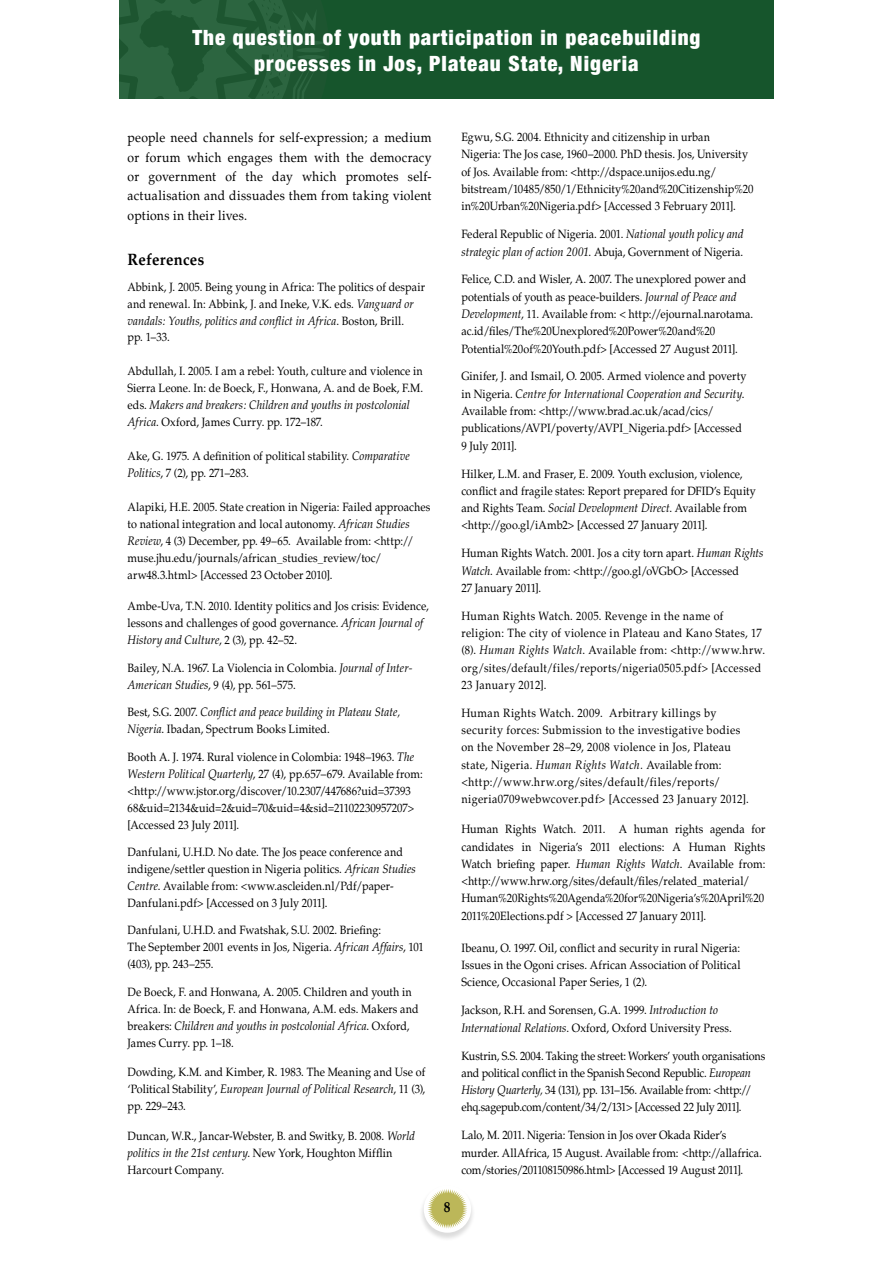
<style>
.page{position:relative;width:893px;height:1263px;background:#fff}
.page>*{position:absolute;margin:0;border:0;box-sizing:border-box;transform-origin:0 0}
.t1{font:900 condensed 21px/25.2px "Helvetica Neue";letter-spacing:.05em;color:#fff;text-align:center}
.t2{font:700 16.5px "Palatino";letter-spacing:.02em;color:#000;scale:.9 1}
.t3{font:700 15px "Palatino";color:#000;scale:.9 1}
.t4{font:13.5px/19.4px "Palatino";letter-spacing:.025em;color:#000;text-align:justify;scale:.9 1}
.t5{font:italic 12.3px "Palatino";letter-spacing:.005em;color:#000;scale:.9 1}
.t6{font:12px/17.2px "Palatino";letter-spacing:.01em;color:#000;scale:.9 1}
.t7{font:12px/17.2px "Palatino";letter-spacing:.035em;color:#000;scale:.9 1}
.t8{font:12px/17.2px "Palatino";letter-spacing:-.015em;color:#000;scale:.9 1}
.t9{font:12px/17.2px "Palatino";letter-spacing:.04em;color:#000;scale:.89 1}
.s1{font-style:italic;font-size:12.3px}
.s2{font-style:normal;font-size:12px}
</style>
<div class="page">
<div style="left:418px;top:1184px;width:57px;height:56px;background:#000;opacity:.14"></div>
<div style="left:424px;top:1185px;width:47px;height:48px;background:#fff;border-radius:50%"></div>
<svg style="left:427px;top:1189px;width:40px;height:40px"></svg>
<div style="left:119px;top:0;width:655px;height:99px;background:#16552c"></div>
<svg style="left:119px;top:0;width:206px;height:99px"></svg>
<h1 class="t1" style="left:192px;top:25px;width:510px">The question of youth participation in peacebuilding processes in Jos, Plateau State, Nigeria</h1>
<p class="t4" style="left:128px;top:128px;width:339px">people need channels for self-expression; a medium or forum which engages them with the democracy or government of the day which promotes self&shy;actualisation and dissuades them from taking violent options in their lives.</p>
<h2 class="t2" style="left:128px;top:250px;width:87px">References</h2>
<p class="t6" style="left:128px;top:278px;width:332px">Abbink, J. 2005. Being young in Africa: The politics of despair and renewal. In: Abbink, J. and Ineke, V.K. eds. <span class="s1">Vanguard or</span></p>
<p class="t5" style="left:128px;top:313px;width:309px">vandals: Youths, politics and conflict in Africa<span class="s2">. Boston, Brill.</span></p>
<p class="t6" style="left:128px;top:329px;width:48px">pp. 1–33.</p>
<p class="t6" style="left:128px;top:363px;width:330px">Abdullah, I. 2005. I am a rebel: Youth, culture and violence in<br>Sierra Leone. In: de Boeck, F., Honwana, A. and de Boek, F.M.</p>
<p class="t5" style="left:128px;top:398px;width:315px"><span class="s2">eds.</span> Makers and breakers: Children and youths in postcolonial</p>
<p class="t6" style="left:128px;top:414px;width:218px"><span class="s1">Africa</span>. Oxford, James Curry. pp. 172–187.</p>
<p class="t6" style="left:128px;top:448px;width:315px">Ake, G. 1975. A definition of political stability. <span class="s1">Comparative<br>Politics</span>, 7 (2), pp. 271–283.</p>
<p class="t6" style="left:128px;top:499px;width:338px">Alapiki, H.E. 2005. State creation in Nigeria: Failed approaches to national integration and local autonomy. <span class="s1">African Studies Review</span>, 4 (3) December, pp. 49–65. Available from: &lt;http:// muse.jhu.edu/journals/african_studies_review/toc/ arw48.3.html&gt; [Accessed 23 October 2010].</p>
<p class="t6" style="left:128px;top:598px;width:336px">Ambe-Uva, T.N. 2010. Identity politics and Jos crisis: Evidence, lessons and challenges of good governance. <span class="s1">African Journal of</span></p>
<p class="t5" style="left:128px;top:633px;width:190px">History and Culture<span class="s2">, 2 (3), pp. 42–52.</span></p>
<p class="t6" style="left:128px;top:659px;width:318px">Bailey, N.A. 1967. La Violencia in Colombia. <span class="s1">Journal of Inter-<br>American Studies</span>, 9 (4), pp. 561–575.</p>
<p class="t5" style="left:128px;top:705px;width:304px"><span class="s2">Best, S.G. 2007.</span> Conflict and peace building in Plateau State,</p>
<p class="t6" style="left:128px;top:721px;width:226px"><span class="s1">Nigeria</span>. Ibadan, Spectrum Books Limited.</p>
<p class="t6" style="left:128px;top:748px;width:329px">Booth A. J. 1974. Rural violence in Colombia: 1948–1963. <span class="s1">The Western Political Quarterly</span>, 27 (4), pp.657–679. Available from: &lt;http://www.jstor.org/discover/10.2307/447686?uid=37393<br>68&amp;uid=2134&amp;uid=2&amp;uid=70&amp;uid=4&amp;sid=21102230957207&gt; [Accessed 23 July 2011].</p>
<p class="t6" style="left:128px;top:844px;width:322px">Danfulani, U.H.D. No date. The Jos peace conference and indigene/settler question in Nigeria politics. <span class="s1">African Studies Centre</span>. Available from: &lt;www.ascleiden.nl/Pdf/paper-Danfulani.pdf&gt; [Accessed on 3 July 2011].</p>
<p class="t6" style="left:128px;top:922px;width:331px">Danfulani, U.H.D. and Fwatshak, S.U. 2002. Briefing:<br>The September 2001 events in Jos, Nigeria. <span class="s1">African Affairs</span>, 101 (403), pp. 243–255.</p>
<p class="t6" style="left:128px;top:983px;width:325px">De Boeck, F. and Honwana, A. 2005. Children and youth in<br>Africa. In: de Boeck, F. and Honwana, A.M. eds. Makers and</p>
<p class="t5" style="left:128px;top:1018px;width:315px"><span class="s2">breakers:</span> Children and youths in postcolonial Africa<span class="s2">. Oxford,</span></p>
<p class="t6" style="left:128px;top:1034px;width:120px">James Curry. pp. 1–18.</p>
<p class="t6" style="left:128px;top:1064px;width:332px">Dowding, K.M. and Kimber, R. 1983. The Meaning and Use of</p>
<p class="t5" style="left:128px;top:1082px;width:332px"><span class="s2">‘Political Stability’,</span> European Journal of Political Research<span class="s2">, 11 (3),</span></p>
<p class="t6" style="left:128px;top:1098px;width:66px">pp. 229–243.</p>
<p class="t6" style="left:128px;top:1127px;width:321px">Duncan, W.R., Jancar-Webster, B. and Switky, B. 2008. <span class="s1">World</span></p>
<p class="t5" style="left:128px;top:1145px;width:296px">politics in the 21st century<span class="s2">. New York, Houghton Mifflin</span></p>
<p class="t6" style="left:128px;top:1161px;width:109px">Harcourt Company.</p>
<p class="t3" style="left:444px;top:1198px;width:9px">8</p>
<p class="t6" style="left:461px;top:129px;width:326px">Egwu, S.G. 2004. Ethnicity and citizenship in urban<br>Nigeria: The Jos case, 1960–2000. PhD thesis. Jos, University of Jos. Available from: &lt;http://dspace.unijos.edu.ng/ bitstream/10485/850/1/Ethnicity%20and%20Citizenship%20 in%20Urban%20Nigeria.pdf&gt; [Accessed 3 February 2011].</p>
<p class="t6" style="left:461px;top:226px;width:315px">Federal Republic of Nigeria. 2001. <span class="s1">National youth policy and strategic plan of action 2001</span>. Abuja, Government of Nigeria.</p>
<p class="t6" style="left:461px;top:271px;width:326px">Felice, C.D. and Wisler, A. 2007. The unexplored power and potentials of youth as peace-builders. <span class="s1">Journal of Peace and Development</span>, 11. Available from: &lt; http://ejournal.narotama. ac.id/files/The%20Unexplored%20Power%20and%20<br>Potential%20of%20Youth.pdf&gt; [Accessed 27 August 2011].</p>
<p class="t6" style="left:461px;top:368px;width:318px">Ginifer, J. and Ismail, O. 2005. Armed violence and poverty</p>
<p class="t5" style="left:461px;top:386px;width:316px"><span class="s2">in Nigeria.</span> Centre for International Cooperation and Security<span class="s2">.</span></p>
<p class="t6" style="left:461px;top:403px;width:313px">Available from: &lt;http://www.brad.ac.uk/acad/cics/ publications/AVPI/poverty/AVPI_Nigeria.pdf&gt; [Accessed<br>9 July 2011].</p>
<p class="t6" style="left:461px;top:465px;width:329px">Hilker, L.M. and Fraser, E. 2009. Youth exclusion, violence, conflict and fragile states: Report prepared for DFID’s Equity and Rights Team. <span class="s1">Social Development Direct</span>. Available from &lt;http://goo.gl/iAmb2&gt; [Accessed 27 January 2011].</p>
<p class="t6" style="left:461px;top:545px;width:337px">Human Rights Watch. 2001. Jos a city torn apart. <span class="s1">Human Rights<br>Watch</span>. Available from: &lt;http://goo.gl/oVGbO&gt; [Accessed<br>27 January 2011].</p>
<p class="t9" style="left:461px;top:607px;width:343px">Human Rights Watch. 2005. Revenge in the name of religion: The city of violence in Plateau and Kano States, 17 (8). <span class="s1">Human Rights Watch</span>. Available from: &lt;http://www.hrw. org/sites/default/files/reports/nigeria0505.pdf&gt; [Accessed 23 January 2012].</p>
<p class="t7" style="left:461px;top:704px;width:321px">Human Rights Watch. 2009. Arbitrary killings by security forces: Submission to the investigative bodies on the November 28–29, 2008 violence in Jos, Plateau state, Nigeria. <span class="s1">Human Rights Watch.</span> Available from: &lt;http://www.hrw.org/sites/default/files/reports/ nigeria0709webwcover.pdf&gt; [Accessed 23 January 2012].</p>
<p class="t6" style="left:461px;top:821px;width:339px">Human Rights Watch. 2011. A human rights agenda for candidates in Nigeria’s 2011 elections: A Human Rights Watch briefing paper. <span class="s1">Human Rights Watch</span>. Available from: &lt;http://www.hrw.org/sites/default/files/related_material/ Human%20Rights%20Agenda%20for%20Nigeria’s%20April%20<br>2011%20Elections.pdf &gt; [Accessed 27 January 2011].</p>
<p class="t6" style="left:461px;top:939px;width:312px;text-align:justify">Ibeanu, O. 1997. Oil, conflict and security in rural Nigeria:<br>Issues in the Ogoni crises. African Association of Political Science, Occasional Paper Series, 1 (2).</p>
<p class="t6" style="left:461px;top:1002px;width:302px">Jackson, R.H. and Sorensen, G.A. 1999. <span class="s1">Introduction to<br>International Relations</span>. Oxford, Oxford University Press.</p>
<p class="t8" style="left:461px;top:1047px;width:339px">Kustrin, S.S. 2004. Taking the street: Workers’ youth organisations and political conflict in the Spanish Second Republic. <span class="s1">European History Quarterly,</span> 34 (131), pp. 131–156. Available from: &lt;http:// ehq.sagepub.com/content/34/2/131&gt; [Accessed 22 July 2011].</p>
<p class="t6" style="left:461px;top:1127px;width:335px">Lalo, M. 2011. Nigeria: Tension in Jos over Okada Rider’s murder. AllAfrica, 15 August. Available from: &lt;http://allafrica. com/stories/201108150986.html&gt; [Accessed 19 August 2011].</p>
</div>
